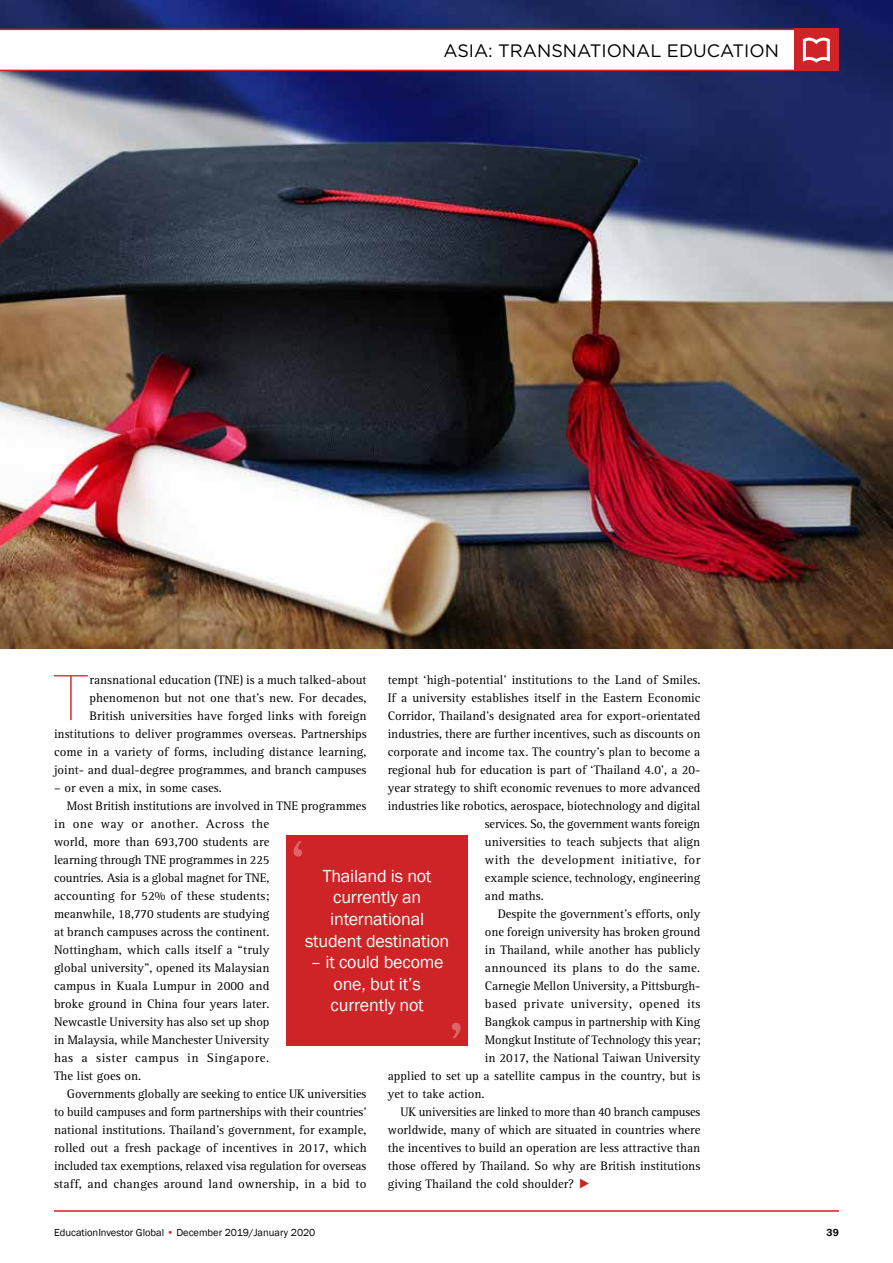
<style>
.page{position:relative;width:893px;height:1263px;background:#fff}
.page>*{position:absolute;margin:0;border:0;box-sizing:border-box;transform-origin:0 0}
.t1{font:100 64.2px "Gotham";color:#ce2427}
.t2{font:18px/21.6px "Franklin Gothic";letter-spacing:-.01em;color:#fff;text-align:center}
.t3{font:18px "Gotham";color:#000}
.t4{font:12.75px/18px "Agfa Rotis Serif";color:#000;text-align:right}
.t5{font:12.75px "Agfa Rotis Serif";letter-spacing:.03em;color:#000}
.t6{font:12.75px "Agfa Rotis Serif";letter-spacing:.025em;color:#000}
.t7{font:12.75px "Agfa Rotis Serif";letter-spacing:.02em;color:#000}
.t8{font:12.75px "Agfa Rotis Serif";letter-spacing:.04em;color:#000}
.t9{font:10.5px "Franklin Gothic";color:#000}
.t10{font:600 10.5px "Franklin Gothic";color:#000}
.s1{font-family:"MS Gothic";font-size:21px;color:#ce2427}
.s2{color:#ce2427}
</style>
<div class="page">
<img style="left:0;top:0;width:893px;height:648px">
<svg style="left:0;top:29px;width:839px;height:42px"></svg>
<hr style="left:54px;top:1210px;width:785px;height:2px;background:#ce2427">
<div style="left:286px;top:835px;width:182px;height:210px;background:#ce2427"></div>
<svg style="left:294px;top:841px;width:8px;height:15px"></svg>
<svg style="left:452px;top:1023px;width:9px;height:15px"></svg>
<h2 class="t3" style="left:443px;top:40px;width:337px">ASIA: TRANSNATIONAL EDUCATION</h2>
<p class="t4" style="left:54px;top:671px;width:314px">ransnational education (TNE) is a much talked-about phenomenon but not one that’s new. For decades, British universities have forged links with foreign institutions to deliver programmes overseas. Partnerships come in a variety of forms, including distance learning, joint- and dual-degree programmes, and branch campuses</p>
<p class="t4" style="left:54px;top:779px;width:169px">– or even a mix, in some cases.</p>
<p class="t4" style="left:67px;top:797px;width:301px">Most British institutions are involved in TNE programmes</p>
<p class="t5" style="left:54px;top:817px;width:217px">in one way or another. Across the</p>
<p class="t4" style="left:54px;top:833px;width:217px">world, more than 693,700 students are</p>
<p class="t4" style="left:54px;top:851px;width:217px">learning through TNE programmes in 225</p>
<p class="t4" style="left:54px;top:869px;width:217px">countries. Asia is a global magnet for TNE,</p>
<p class="t4" style="left:54px;top:887px;width:217px">accounting for 52% of these students;</p>
<p class="t4" style="left:54px;top:905px;width:217px">meanwhile, 18,770 students are studying</p>
<p class="t4" style="left:54px;top:923px;width:217px">at branch campuses across the continent.</p>
<p class="t4" style="left:54px;top:941px;width:217px">Nottingham, which calls itself a “truly</p>
<p class="t4" style="left:54px;top:959px;width:217px">global university”, opened its Malaysian</p>
<p class="t4" style="left:54px;top:977px;width:217px">campus in Kuala Lumpur in 2000 and</p>
<p class="t4" style="left:54px;top:995px;width:217px">broke ground in China four years later.</p>
<p class="t4" style="left:54px;top:1013px;width:217px">Newcastle University has also set up shop</p>
<p class="t4" style="left:54px;top:1031px;width:217px">in Malaysia, while Manchester University</p>
<p class="t8" style="left:54px;top:1051px;width:217px">has a sister campus in Singapore.</p>
<p class="t4" style="left:54px;top:1067px;width:89px">The list goes on.</p>
<p class="t4" style="left:67px;top:1085px;width:301px">Governments globally are seeking to entice UK universities</p>
<p class="t4" style="left:54px;top:1103px;width:314px">to build campuses and form partnerships with their countries’</p>
<p class="t4" style="left:54px;top:1121px;width:314px">national institutions. Thailand’s government, for example,</p>
<p class="t4" style="left:54px;top:1139px;width:314px">rolled out a fresh package of incentives in 2017, which</p>
<p class="t4" style="left:54px;top:1157px;width:314px">included tax exemptions, relaxed visa regulation for overseas</p>
<p class="t4" style="left:54px;top:1175px;width:314px">staff, and changes around land ownership, in a bid to</p>
<h1 class="t1" style="left:52px;top:658px;width:39px">T</h1>
<p class="t4" style="left:388px;top:671px;width:314px">tempt ‘high-potential’ institutions to the Land of Smiles.</p>
<p class="t4" style="left:388px;top:689px;width:314px">If a university establishes itself in the Eastern Economic</p>
<p class="t4" style="left:388px;top:707px;width:314px">Corridor, Thailand’s designated area for export-orientated</p>
<p class="t4" style="left:388px;top:725px;width:314px">industries, there are further incentives, such as discounts on</p>
<p class="t4" style="left:388px;top:743px;width:314px">corporate and income tax. The country’s plan to become a</p>
<p class="t4" style="left:388px;top:761px;width:314px">regional hub for education is part of ‘Thailand 4.0’, a 20-</p>
<p class="t4" style="left:388px;top:779px;width:314px">year strategy to shift economic revenues to more advanced</p>
<p class="t4" style="left:388px;top:797px;width:314px">industries like robotics, aerospace, biotechnology and digital</p>
<p class="t4" style="left:485px;top:815px;width:217px">services. So, the government wants foreign</p>
<p class="t4" style="left:485px;top:833px;width:217px">universities to teach subjects that align</p>
<p class="t6" style="left:485px;top:853px;width:217px">with the development initiative, for</p>
<p class="t4" style="left:485px;top:869px;width:217px">example science, technology, engineering</p>
<p class="t4" style="left:485px;top:887px;width:60px">and maths.</p>
<p class="t4" style="left:498px;top:905px;width:204px">Despite the government’s efforts, only</p>
<p class="t4" style="left:485px;top:923px;width:217px">one foreign university has broken ground</p>
<p class="t4" style="left:485px;top:941px;width:217px">in Thailand, while another has publicly</p>
<p class="t7" style="left:485px;top:961px;width:217px">announced its plans to do the same.</p>
<p class="t4" style="left:485px;top:977px;width:217px">Carnegie Mellon University, a Pittsburgh-</p>
<p class="t5" style="left:485px;top:997px;width:217px">based private university, opened its</p>
<p class="t4" style="left:485px;top:1013px;width:217px">Bangkok campus in partnership with King</p>
<p class="t4" style="left:485px;top:1031px;width:217px">Mongkut Institute of Technology this year;</p>
<p class="t4" style="left:485px;top:1049px;width:217px">in 2017, the National Taiwan University</p>
<p class="t4" style="left:388px;top:1067px;width:314px">applied to set up a satellite campus in the country, but is</p>
<p class="t4" style="left:388px;top:1085px;width:98px">yet to take action.</p>
<p class="t4" style="left:401px;top:1103px;width:301px">UK universities are linked to more than 40 branch campuses</p>
<p class="t4" style="left:388px;top:1121px;width:314px">worldwide, many of which are situated in countries where</p>
<p class="t4" style="left:388px;top:1139px;width:314px">the incentives to build an operation are less attractive than</p>
<p class="t4" style="left:388px;top:1157px;width:314px">those offered by Thailand. So why are British institutions</p>
<p class="t4" style="left:388px;top:1175px;width:203px">giving Thailand the cold shoulder? <span class="s1">▶</span></p>
<h2 class="t2" style="left:305px;top:865px;width:146px">Thailand is not currently an international student destination</h2>
<h2 class="t2" style="left:311px;top:952px;width:134px">– it could become one, but it’s currently not</h2>
<p class="t9" style="left:54px;top:1226px;width:263px">EducationInvestor Global <span class="s2">•</span> December 2019/January 2020</p>
<p class="t10" style="left:826px;top:1226px;width:14px">39</p>
</div>
